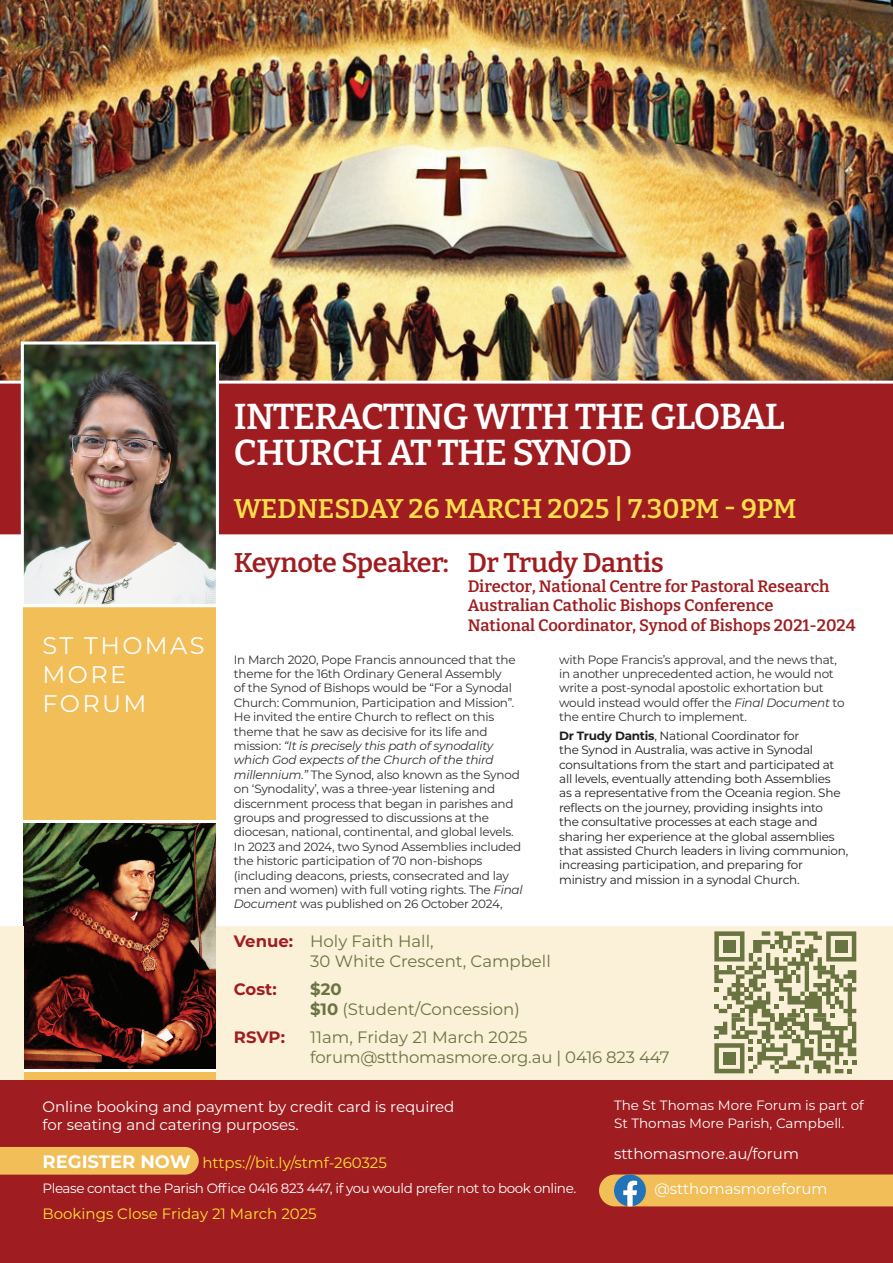
<style>
.page{position:relative;width:893px;height:1263px;background:#fff}
.page>*{position:absolute;margin:0;border:0;box-sizing:border-box;transform-origin:0 0}
.t1{font:600 36px/36px "Bitter";letter-spacing:-.035em;color:#fff}
.t2{font:600 27px "Bitter";color:#ffde4e}
.t3{font:600 27px "Bitter";letter-spacing:-.01em;color:#9f1d20}
.t4{font:24px/28.8px "Montserrat";letter-spacing:.1em;color:#fff}
.t5{font:16.5px/19.8px "Montserrat";color:#697441}
.t6{font:600 16.5px/19.8px "Bitter";color:#9f1d20}
.t7{font:700 16.5px "Montserrat";color:#9f1d20}
.t8{font:15px/18px "Montserrat";color:#fff}
.t9{font:15px "Montserrat";color:#ffe234}
.t10{font:13.5px "Montserrat";letter-spacing:-.03em;color:#fff}
.t11{font:13.5px/18px "Montserrat";color:#fff}
.t12{font:12px/14.4px "Montserrat";letter-spacing:-.02em;color:#312f30}
.t13{font:12px/14.4px "Montserrat";letter-spacing:-.02em;color:#231f20}
.s1{font-style:italic}
.s2{font-weight:700}
.s3{font-weight:700;color:#9f1d20}
.s4{font-weight:700;font-size:18px;color:#fff}
</style>
<div class="page">
<div style="left:24px;top:344px;width:192px;height:855px;background:#f1be58"></div>
<img style="left:0;top:0;width:893px;height:381px">
<div style="left:0;top:383px;width:893px;height:152px;background:#9f1d20"></div>
<img style="left:24px;top:824px;width:191px;height:102px">
<div style="left:20px;top:820px;width:199px;height:252px;border:3px solid #fff"></div>
<img style="left:0;top:926px;width:893px;height:154px">
<div style="left:0;top:1080px;width:893px;height:183px;background:#9f1d20"></div>
<div style="left:0;top:1147px;width:199px;height:27px;background:#f1be58"></div>
<svg style="left:599px;top:1174px;width:294px;height:32px;background:#e1b55f"></svg>
<img style="left:25px;top:345px;width:190px;height:258px">
<div style="left:21px;top:341px;width:198px;height:266px;border:3px solid #fff"></div>
<svg style="left:714px;top:931px;width:142px;height:142px;background:#b4b48f"></svg>
<div style="left:723px;top:940px;width:13px;height:13px;background:#697441"></div>
<div style="left:835px;top:940px;width:13px;height:13px;background:#697441"></div>
<div style="left:723px;top:1052px;width:13px;height:13px;background:#697441"></div>
<h1 class="t1" style="left:234px;top:398px;width:552px">INTERACTING WITH THE GLOBAL<br>CHURCH AT THE SYNOD</h1>
<h2 class="t2" style="left:234px;top:491px;width:564px">WEDNESDAY 26 MARCH 2025 | 7.30PM - 9PM</h2>
<h3 class="t4" style="left:43px;top:631px;width:164px">ST THOMAS<br>MORE<br>FORUM</h3>
<h2 class="t3" style="left:234px;top:545px;width:432px">Keynote Speaker: Dr Trudy Dantis</h2>
<h3 class="t6" style="left:468px;top:575px;width:389px">Director, National Centre for Pastoral Research<br>Australian Catholic Bishops Conference<br>National Coordinator, Synod of Bishops 2021-2024</h3>
<p class="t12" style="left:234px;top:652px;width:290px">In March 2020, Pope Francis announced that the theme for the 16th Ordinary General Assembly<br>of the Synod of Bishops would be “For a Synodal Church: Communion, Participation and Mission”.<br>He invited the entire Church to reflect on this theme that he saw as decisive for its life and mission: <span class="s1">“It is precisely this path of synodality which God expects of the Church of the third millennium.”</span> The Synod, also known as the Synod on ‘Synodality’, was a three-year listening and discernment process that began in parishes and groups and progressed to discussions at the diocesan, national, continental, and global levels.<br>In 2023 and 2024, two Synod Assemblies included the historic participation of 70 non-bishops (including deacons, priests, consecrated and lay men and women) with full voting rights. The <span class="s1">Final Document</span> was published on 26 October 2024,</p>
<p class="t12" style="left:559px;top:652px;width:287px">with Pope Francis’s approval, and the news that, in another unprecedented action, he would not write a post-synodal apostolic exhortation but would instead would offer the <span class="s1">Final Document</span> to the entire Church to implement.</p>
<p class="t13" style="left:559px;top:728px;width:291px"><span class="s2">Dr Trudy Dantis</span>, National Coordinator for<br>the Synod in Australia, was active in Synodal consultations from the start and participated at all levels, eventually attending both Assemblies<br>as a representative from the Oceania region. She reflects on the journey, providing insights into<br>the consultative processes at each stage and sharing her experience at the global assemblies that assisted Church leaders in living communion, increasing participation, and preparing for ministry and mission in a synodal Church.</p>
<h3 class="t5" style="left:310px;top:931px;width:242px;text-indent:-76px"><span class="s3">Venue:</span> Holy Faith Hall,<br>30 White Crescent, Campbell</h3>
<h3 class="t7" style="left:234px;top:977px;width:44px">Cost:</h3>
<h3 class="t5" style="left:310px;top:979px;width:211px"><span class="s2">$20<br>$10</span> (Student/Concession)</h3>
<h3 class="t7" style="left:234px;top:1026px;width:53px">RSVP:</h3>
<h3 class="t5" style="left:310px;top:1027px;width:361px">11am, Friday 21 March 2025 forum@stthomasmore.org.au | 0416 823 447</h3>
<p class="t8" style="left:43px;top:1097px;width:413px">Online booking and payment by credit card is required for seating and catering purposes.</p>
<p class="t9" style="left:43px;top:1152px;width:346px"><span class="s4">REGISTER NOW</span> https://bit.ly/stmf-260325</p>
<p class="t10" style="left:43px;top:1179px;width:535px">Please contact the Parish Office 0416 823 447, if you would prefer not to book online.</p>
<p class="t9" style="left:43px;top:1204px;width:276px">Bookings Close Friday 21 March 2025</p>
<p class="t11" style="left:614px;top:1096px;width:251px">The St Thomas More Forum is part of<br>St Thomas More Parish, Campbell.</p>
<p class="t8" style="left:614px;top:1144px;width:186px">stthomasmore.au/forum</p>
<p class="t8" style="left:654px;top:1179px;width:175px">@stthomasmoreforum</p>
</div>
